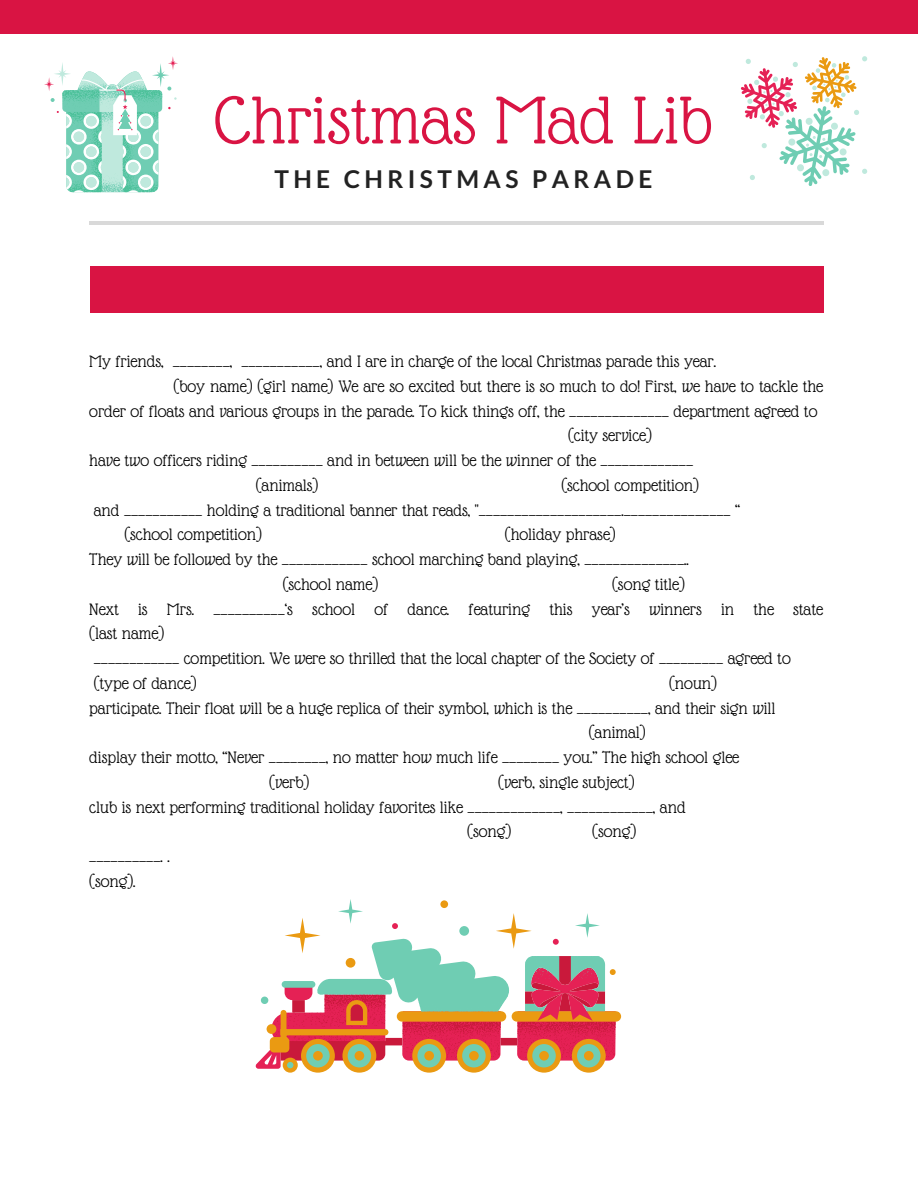
<style>
.page{position:relative;width:918px;height:1188px;background:#fff}
.page>*{position:absolute;margin:0;border:0;box-sizing:border-box;transform-origin:0 0}
.t1{font:73.35px "Glass Antiqua";color:#d91443}
.t2{font:700 24.45px "Lato";letter-spacing:.18em;color:#222}
.t3{font:18px/24.8px "Glass Antiqua";color:#000}
</style>
<div class="page">
<hr style="left:89px;top:222px;width:735px;height:3px;background:#d9d9d9">
<div style="left:91px;top:266px;width:733px;height:47px;background:#d91443"></div>
<div style="left:0;top:0;width:918px;height:34px;background:#d91443"></div>
<svg style="left:741px;top:56px;width:126px;height:130px"></svg>
<svg style="left:44px;top:56px;width:134px;height:136px"></svg>
<svg style="left:267px;top:1011px;width:354px;height:62px"></svg>
<svg style="left:261px;top:899px;width:344px;height:169px"></svg>
<svg style="left:274px;top:956px;width:342px;height:105px"></svg>
<h1 class="t1" style="left:214px;top:82px;width:500px">Christmas Mad Lib</h1>
<h2 class="t2" style="left:274px;top:164px;width:379px">THE CHRISTMAS PARADE</h2>
<p class="t3" style="left:89px;top:349px;width:628px">My friends, ________, ___________, and I are in charge of the local Christmas parade this year.</p>
<p class="t3" style="left:174px;top:374px;width:651px">(boy name) (girl name) We are so excited but there is so much to do! First, we have to tackle the</p>
<p class="t3" style="left:89px;top:399px;width:730px">order of floats and various groups in the parade. To kick things off, the ______________ department agreed to</p>
<p class="t3" style="left:568px;top:423px;width:85px">(city service)</p>
<p class="t3" style="left:89px;top:448px;width:605px">have two officers riding __________ and in between will be the winner of the _____________</p>
<p class="t3" style="left:256px;top:473px;width:64px">(animals)</p>
<p class="t3" style="left:561px;top:473px;width:139px">(school competition)</p>
<p class="t3" style="left:94px;top:498px;width:648px">and ___________ holding a traditional banner that reads, "____________________._______________ “</p>
<p class="t3" style="left:124px;top:522px;width:139px">(school competition)</p>
<p class="t3" style="left:505px;top:522px;width:112px">(holiday phrase)</p>
<p class="t3" style="left:89px;top:547px;width:601px">They will be followed by the ____________ school marching band playing, ______________..</p>
<p class="t3" style="left:283px;top:572px;width:97px">(school name)</p>
<p class="t3" style="left:89px;top:572px;width:735px;text-indent:523px">(song title)<br>Next is Mrs. __________‘s school of dance. featuring this year’s winners in the state (last name)<br>____________ competition. We were so thrilled that the local chapter of the Society of _________ agreed to (type of dance)</p>
<p class="t3" style="left:669px;top:671px;width:49px">(noun)</p>
<p class="t3" style="left:89px;top:696px;width:688px">participate. Their float will be a huge replica of their symbol, which is the __________, and their sign will</p>
<p class="t3" style="left:589px;top:720px;width:58px">(animal)</p>
<p class="t3" style="left:89px;top:745px;width:651px">display their motto, “Never ________, no matter how much life ________ you.” The high school glee</p>
<p class="t3" style="left:269px;top:770px;width:41px">(verb)</p>
<p class="t3" style="left:498px;top:770px;width:138px">(verb, single subject)</p>
<p class="t3" style="left:89px;top:795px;width:598px">club is next performing traditional holiday favorites like _____________, ____________, and</p>
<p class="t3" style="left:467px;top:819px;width:46px">(song)</p>
<p class="t3" style="left:592px;top:819px;width:46px">(song)</p>
<p class="t3" style="left:89px;top:844px;width:82px">__________. . (song).</p>
</div>
